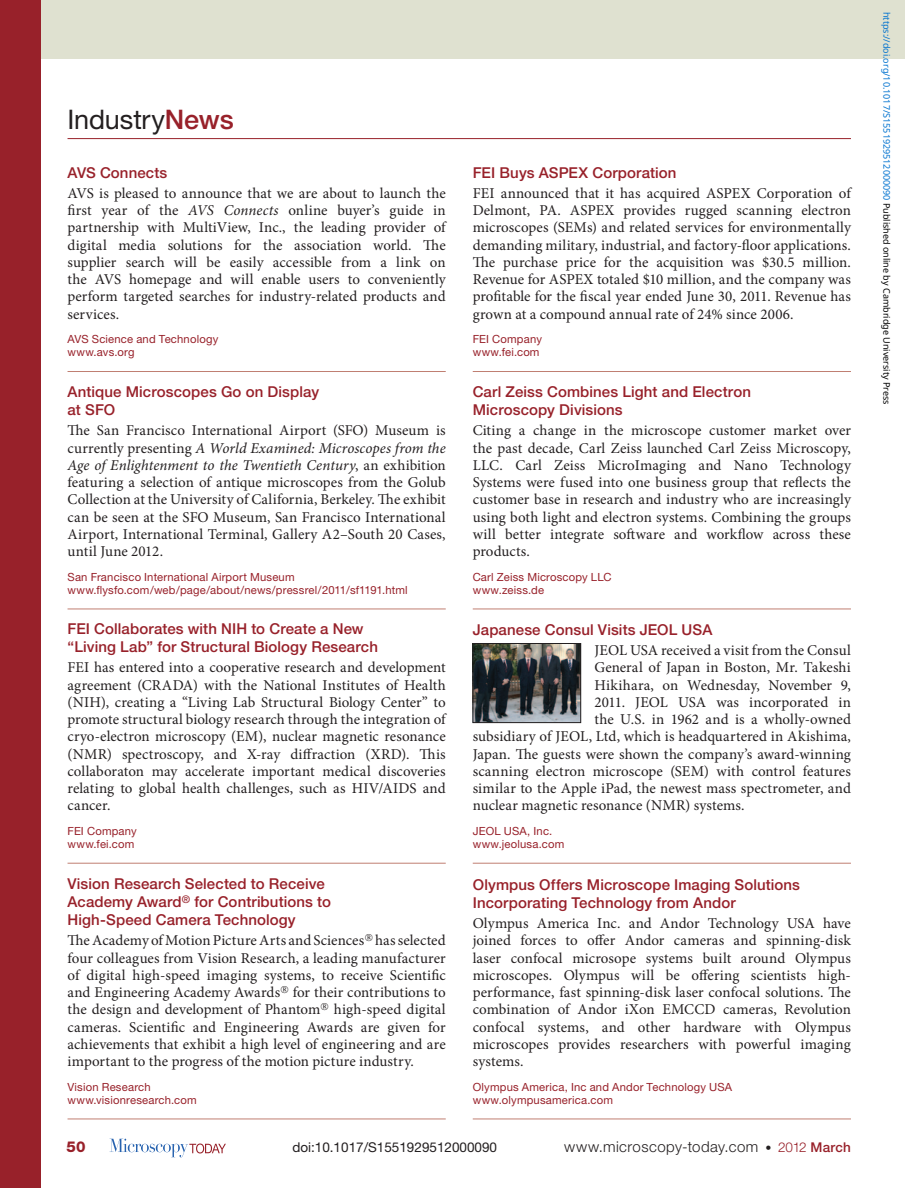
<style>
.page{position:relative;width:905px;height:1188px;background:#fff}
.page>*{position:absolute;margin:0;border:0;box-sizing:border-box;transform-origin:0 0}
.t1{font:27px "Helvetica Neue";letter-spacing:-.005em;color:#231f20}
.t2{font:15px/17.2px "Minion Pro";letter-spacing:.005em;color:#231f20;text-align:justify}
.t3{font:500 15px/18px "Helvetica Neue";letter-spacing:.005em;color:#98212a}
.t4{font:300 15px "Helvetica Neue";letter-spacing:.03em;color:#231f20}
.t5{font:800 15px "Helvetica Neue";color:#98212a}
.t6{font:13.5px "Helvetica Neue";color:#231f20}
.t7{font:11.25px/12.8px "Helvetica Neue";letter-spacing:.015em;color:#98212a}
.t8{font:9px "Noto Sans";color:#0172cf}
.s1{font-weight:500;color:#98212a}
.s2{font-style:italic}
.s3{font-size:12px}
.s4{font-size:13.5px;color:#98212a}
.s5{font-weight:500;font-size:13.5px;color:#98212a}
.s6{color:#000}
</style>
<div class="page">
<svg style="left:110px;top:1139px;width:116px;height:18px"></svg>
<div style="left:10px;top:0;width:894px;height:58px;background:#dfe1d0"></div>
<div style="left:0;top:0;width:40px;height:1188px;background:#98212a"></div>
<hr style="left:68px;top:138px;width:782px;height:1px;background:#98212a">
<hr style="left:68px;top:371px;width:378px;height:1px;background:#c07f72">
<hr style="left:68px;top:609px;width:378px;height:1px;background:#c07f72">
<hr style="left:68px;top:863px;width:378px;height:1px;background:#c07f72">
<hr style="left:68px;top:1119px;width:378px;height:1px;background:#c07f72">
<hr style="left:472px;top:371px;width:378px;height:1px;background:#c07f72">
<hr style="left:472px;top:609px;width:378px;height:1px;background:#c07f72">
<hr style="left:472px;top:863px;width:378px;height:1px;background:#c07f72">
<hr style="left:472px;top:1119px;width:378px;height:1px;background:#c07f72">
<img style="left:474px;top:645px;width:105px;height:76px">
<div style="left:472px;top:643px;width:109px;height:80px;border:1px solid #231f20"></div>
<h1 class="t1" style="left:68px;top:104px;width:168px">Industry<span class="s1">News</span></h1>
<p class="t3" style="left:68px;top:163px;width:101px">AVS Connects</p>
<p class="t2" style="left:68px;top:185px;width:380px">AVS is pleased to announce that we are about to launch the first year of the <span class="s2">AVS Connects</span> online buyer’s guide in partnership with MultiView, Inc., the leading provider of digital media solutions for the association world. The supplier search will be easily accessible from a link on the AVS homepage and will enable users to conveniently perform targeted searches for industry-related products and services.</p>
<p class="t7" style="left:68px;top:333px;width:152px">AVS Science and Technology www.avs.org</p>
<p class="t3" style="left:68px;top:383px;width:253px">Antique Microscopes Go on Display at SFO</p>
<p class="t2" style="left:68px;top:422px;width:380px">The San Francisco International Airport (SFO) Museum is currently presenting <span class="s2">A World Examined: Microscopes from the Age of Enlightenment to the Twentieth Century</span>, an exhibition featuring a selection of antique microscopes from the Golub Collection at the University of California, Berkeley. The exhibit can be seen at the SFO Museum, San Francisco International Airport, International Terminal, Gallery A2–South 20 Cases, until June 2012.</p>
<p class="t7" style="left:68px;top:570px;width:342px">San Francisco International Airport Museum www.flysfo.com/web/page/about/news/pressrel/2011/sf1191.html</p>
<p class="t3" style="left:68px;top:620px;width:312px">FEI Collaborates with NIH to Create a New “Living Lab” for Structural Biology Research</p>
<p class="t2" style="left:68px;top:659px;width:380px">FEI has entered into a cooperative research and development agreement (CRADA) with the National Institutes of Health (NIH), creating a “Living Lab Structural Biology Center” to promote structural biology research through the integration of cryo-electron microscopy (EM), nuclear magnetic resonance (NMR) spectroscopy, and X-ray diffraction (XRD). This collaboraton may accelerate important medical discoveries relating to global health challenges, such as HIV/AIDS and cancer.</p>
<p class="t7" style="left:68px;top:825px;width:71px">FEI Company www.fei.com</p>
<p class="t3" style="left:67px;top:875px;width:265px">Vision Research Selected to Receive<br>Academy Award<sup>®</sup> for Contributions to<br>High-Speed Camera Technology</p>
<p class="t2" style="left:67px;top:932px;width:380px">The Academy of Motion Picture Arts and Sciences has selected four colleagues from Vision Research, a leading manufacturer of digital high-speed imaging systems, to receive Scientific and Engineering Academy Awards for their contributions to the design and development of Phantom high-speed digital cameras. Scientific and Engineering Awards are given for achievements that exhibit a high level of engineering and are important to the progress of the motion picture industry.</p>
<p class="t7" style="left:68px;top:1080px;width:131px">Vision Research www.visionresearch.com</p>
<p class="t3" style="left:472px;top:163px;width:205px">FEI Buys ASPEX Corporation</p>
<p class="t2" style="left:472px;top:185px;width:380px">FEI announced that it has acquired ASPEX Corporation of Delmont, PA. ASPEX provides rugged scanning electron microscopes (SEMs) and related services for environmentally demanding military, industrial, and factory-floor applications.<br>The purchase price for the acquisition was $30.5 million.<br>Revenue for ASPEX totaled $10 million, and the company was profitable for the fiscal year ended June 30, 2011. Revenue has grown at a compound annual rate of 24% since 2006.</p>
<p class="t7" style="left:472px;top:333px;width:71px">FEI Company www.fei.com</p>
<p class="t3" style="left:472px;top:383px;width:280px">Carl Zeiss Combines Light and Electron<br>Microscopy Divisions</p>
<p class="t2" style="left:472px;top:422px;width:380px">Citing a change in the microscope customer market over the past decade, Carl Zeiss launched Carl Zeiss Microscopy, LLC. Carl Zeiss MicroImaging and Nano Technology Systems were fused into one business group that reflects the customer base in research and industry who are increasingly using both light and electron systems. Combining the groups will better integrate software and workflow across these products.</p>
<p class="t7" style="left:472px;top:570px;width:140px">Carl Zeiss Microscopy LLC www.zeiss.de</p>
<p class="t3" style="left:472px;top:620px;width:241px">Japanese Consul Visits JEOL USA</p>
<p class="t2" style="left:594px;top:642px;width:258px">JEOL USA received a visit from the Consul</p>
<p class="t2" style="left:594px;top:659px;width:258px">General of Japan in Boston, Mr. Takeshi</p>
<p class="t2" style="left:594px;top:676px;width:258px">Hikihara, on Wednesday, November 9,</p>
<p class="t2" style="left:594px;top:693px;width:258px">2011. JEOL USA was incorporated in</p>
<p class="t2" style="left:594px;top:711px;width:258px">the U.S. in 1962 and is a wholly-owned</p>
<p class="t2" style="left:472px;top:728px;width:380px">subsidiary of JEOL, Ltd, which is headquartered in Akishima,</p>
<p class="t2" style="left:472px;top:745px;width:379px">Japan. The guests were shown the company’s award-winning</p>
<p class="t2" style="left:472px;top:762px;width:379px">scanning electron microscope (SEM) with control features</p>
<p class="t2" style="left:472px;top:780px;width:380px">similar to the Apple iPad, the newest mass spectrometer, and</p>
<p class="t2" style="left:472px;top:797px;width:273px">nuclear magnetic resonance (NMR) systems.</p>
<p class="t7" style="left:472px;top:825px;width:93px">JEOL USA, Inc. www.jeolusa.com</p>
<p class="t3" style="left:472px;top:875px;width:329px">Olympus Offers Microscope Imaging Solutions<br>Incorporating Technology from Andor</p>
<p class="t2" style="left:472px;top:915px;width:380px">Olympus America Inc. and Andor Technology USA have joined forces to offer Andor cameras and spinning-disk laser confocal microsope systems built around Olympus microscopes. Olympus will be offering scientists high&shy;performance, fast spinning-disk laser confocal solutions. The combination of Andor iXon EMCCD cameras, Revolution confocal systems, and other hardware with Olympus microscopes provides researchers with powerful imaging systems.</p>
<p class="t7" style="left:472px;top:1080px;width:261px">Olympus America, Inc and Andor Technology USA www.olympusamerica.com</p>
<p class="t5" style="left:66px;top:1138px;width:21px">50</p>
<p class="t6" style="left:292px;top:1139px;width:206px">doi:10.1017/S1551929512000090</p>
<p class="t4" style="left:564px;top:1137px;width:288px">www.microscopy-today.com <span class="s3">•</span> <span class="s4">2012</span> <span class="s5">March</span></p>
<p class="t8" style="left:893px;top:12px;width:394px;rotate:90deg">https://doi.org/10.1017/S1551929512000090 <span class="s6">Published online by Cambridge University Press</span></p>
</div>
